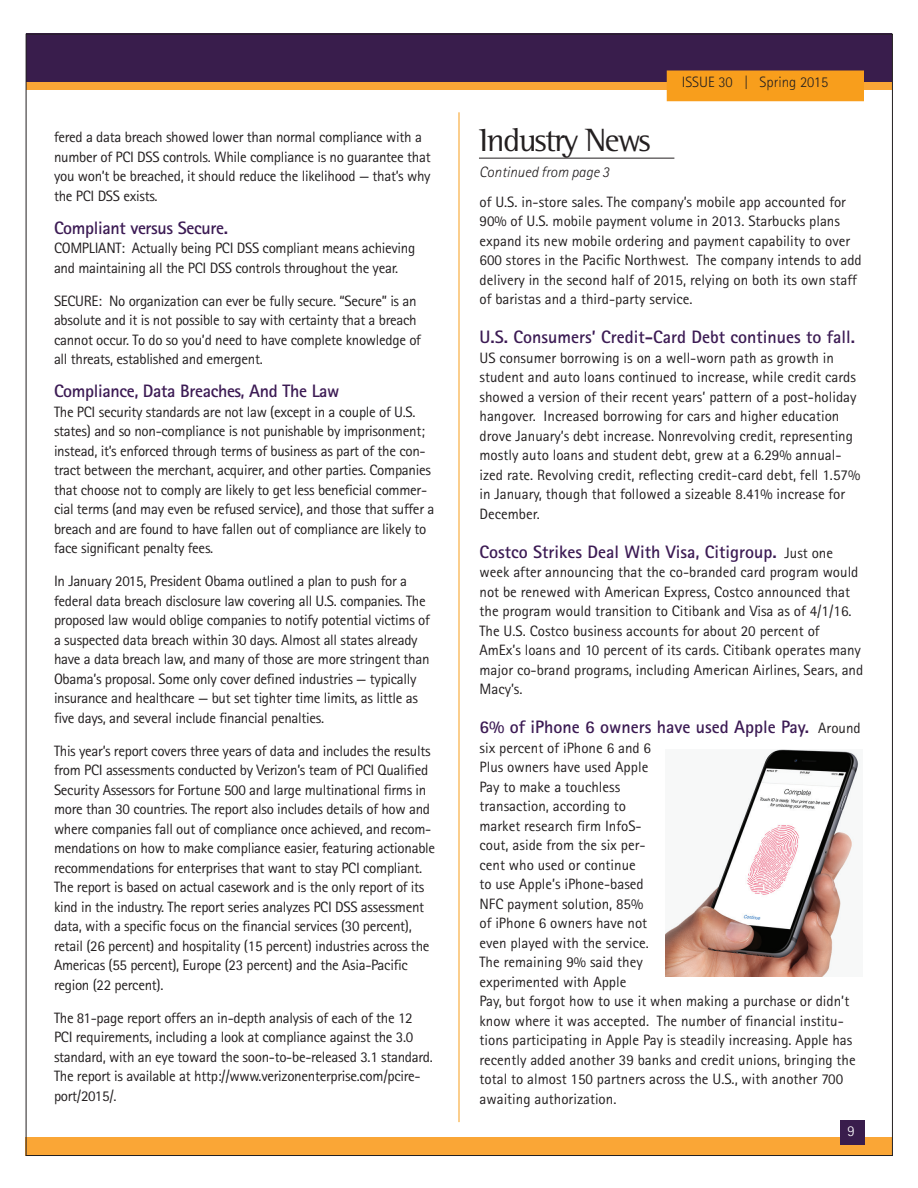
<style>
.page{position:relative;width:918px;height:1188px;background:#fff}
.page>*{position:absolute;margin:0;border:0;box-sizing:border-box;transform-origin:0 0}
.t1{font:33px "Rotis Semi Serif Std";letter-spacing:-.045em;color:#231f20}
.t2{font:700 18px "Rotis Sans Serif Std";color:#3c1b54}
.t3{font:700 18px "Rotis Sans Serif Std";letter-spacing:-.02em;color:#3c1b54}
.t4{font:15px/19.5px "Rotis Sans Serif Std";letter-spacing:-.02em;color:#231f20}
.t5{font:15px/19.5px "Rotis Sans Serif Std";color:#231f20}
.t6{font:300 15px "Rotis Sans Serif Std";color:#231f20}
.t7{font:italic 300 15px "Rotis Sans Serif Std";color:#231f20}
.t8{font:300 15px "Rotis Sans Serif Std";color:#fff}
.s1{font-weight:400;font-size:15px;color:#231f20}
</style>
<div class="page">
<div style="left:26px;top:34px;width:866px;height:56px;background:#faa636"></div>
<div style="left:27px;top:33px;width:865px;height:49px;background:#391d4c"></div>
<div style="left:26px;top:1137px;width:866px;height:19px;background:#faa636"></div>
<div style="left:840px;top:1120px;width:25px;height:22px;background:#391d4c"></div>
<div style="left:667px;top:70px;width:197px;height:31px;background:#f89e1c;border:2px solid #f89e1c"></div>
<div style="left:840px;top:1122px;width:25px;height:23px;background:#391d4c"></div>
<hr style="left:479px;top:158px;width:195px;height:1px;background:#231f20">
<hr style="left:459px;top:112px;width:1px;height:1010px;background:#f89e1c">
<img style="left:665px;top:750px;width:195px;height:226px">
<p class="t4" style="left:54px;top:127px;width:378px">fered a data breach showed lower than normal compliance with a number of PCI DSS controls. While compliance is no guarantee that you won’t be breached, it should reduce the likelihood — that’s why the PCI DSS exists.</p>
<p class="t3" style="left:54px;top:216px;width:176px">Compliant versus Secure.</p>
<p class="t4" style="left:54px;top:238px;width:363px">COMPLIANT: Actually being PCI DSS compliant means achieving and maintaining all the PCI DSS controls throughout the year.</p>
<p class="t4" style="left:54px;top:291px;width:369px">SECURE: No organization can ever be fully secure. “Secure” is an absolute and it is not possible to say with certainty that a breach cannot occur. To do so you’d need to have complete knowledge of all threats, established and emergent.</p>
<p class="t3" style="left:54px;top:380px;width:287px">Compliance, Data Breaches, And The Law</p>
<p class="t4" style="left:54px;top:402px;width:382px">The PCI security standards are not law (except in a couple of U.S. states) and so non-compliance is not punishable by imprisonment; instead, it’s enforced through terms of business as part of the con&shy;tract between the merchant, acquirer, and other parties. Companies that choose not to comply are likely to get less beneficial commer&shy;cial terms (and may even be refused service), and those that suffer a breach and are found to have fallen out of compliance are likely to face significant penalty fees.</p>
<p class="t4" style="left:54px;top:571px;width:377px">In January 2015, President Obama outlined a plan to push for a federal data breach disclosure law covering all U.S. companies. The proposed law would oblige companies to notify potential victims of a suspected data breach within 30 days. Almost all states already have a data breach law, and many of those are more stringent than Obama’s proposal. Some only cover defined industries — typically insurance and healthcare — but set tighter time limits, as little as five days, and several include financial penalties.</p>
<p class="t4" style="left:54px;top:741px;width:383px">This year’s report covers three years of data and includes the results from PCI assessments conducted by Verizon’s team of PCI Qualified Security Assessors for Fortune 500 and large multinational firms in more than 30 countries. The report also includes details of how and where companies fall out of compliance once achieved, and recom&shy;mendations on how to make compliance easier, featuring actionable recommendations for enterprises that want to stay PCI compliant.<br>The report is based on actual casework and is the only report of its kind in the industry. The report series analyzes PCI DSS assessment data, with a specific focus on the financial services (30 percent), retail (26 percent) and hospitality (15 percent) industries across the Americas (55 percent), Europe (23 percent) and the Asia-Pacific region (22 percent).</p>
<p class="t4" style="left:54px;top:1008px;width:380px">The 81-page report offers an in-depth analysis of each of the 12<br>PCI requirements, including a look at compliance against the 3.0 standard, with an eye toward the soon-to-be-released 3.1 standard.<br>The report is available at http://www.verizonenterprise.com/pcire&shy;port/2015/.</p>
<p class="t6" style="left:682px;top:74px;width:148px">ISSUE 30 | Spring 2015</p>
<h1 class="t1" style="left:479px;top:120px;width:173px">Industry News</h1>
<p class="t7" style="left:479px;top:164px;width:132px">Continued from page 3</p>
<p class="t5" style="left:480px;top:192px;width:384px">of U.S. in-store sales. The company’s mobile app accounted for 90% of U.S. mobile payment volume in 2013. Starbucks plans expand its new mobile ordering and payment capability to over 600 stores in the Pacific Northwest. The company intends to add delivery in the second half of 2015, relying on both its own staff of baristas and a third-party service.</p>
<p class="t2" style="left:480px;top:326px;width:377px">U.S. Consumers’ Credit-Card Debt continues to fall.</p>
<p class="t5" style="left:480px;top:348px;width:382px">US consumer borrowing is on a well-worn path as growth in student and auto loans continued to increase, while credit cards showed a version of their recent years’ pattern of a post-holiday hangover. Increased borrowing for cars and higher education drove January’s debt increase. Nonrevolving credit, representing mostly auto loans and student debt, grew at a 6.29% annual&shy;ized rate. Revolving credit, reflecting credit-card debt, fell 1.57% in January, though that followed a sizeable 8.41% increase for December.</p>
<p class="t2" style="left:480px;top:540px;width:355px">Costco Strikes Deal With Visa, Citigroup. <span class="s1">Just one</span></p>
<p class="t5" style="left:480px;top:562px;width:385px">week after announcing that the co-branded card program would not be renewed with American Express, Costco announced that the program would transition to Citibank and Visa as of 4/1/16.<br>The U.S. Costco business accounts for about 20 percent of AmEx’s loans and 10 percent of its cards. Citibank operates many major co-brand programs, including American Airlines, Sears, and Macy’s.</p>
<p class="t2" style="left:480px;top:716px;width:383px">6% of iPhone 6 owners have used Apple Pay. <span class="s1">Around</span></p>
<p class="t5" style="left:480px;top:738px;width:378px">six percent of iPhone 6 and 6<br>Plus owners have used Apple<br>Pay to make a touchless<br>transaction, according to<br>market research firm InfoS-<br>cout, aside from the six per-<br>cent who used or continue<br>to use Apple’s iPhone-based<br>NFC payment solution, 85%<br>of iPhone 6 owners have not<br>even played with the service.<br>The remaining 9% said they<br>experimented with Apple<br>Pay, but forgot how to use it when making a purchase or didn’t know where it was accepted. The number of financial institu&shy;tions participating in Apple Pay is steadily increasing. Apple has recently added another 39 banks and credit unions, bringing the total to almost 150 partners across the U.S., with another 700 awaiting authorization.</p>
<p class="t8" style="left:849px;top:1122px;width:9px">9</p>
<p class="t8" style="left:847px;top:1123px;width:9px">99</p>
</div>
